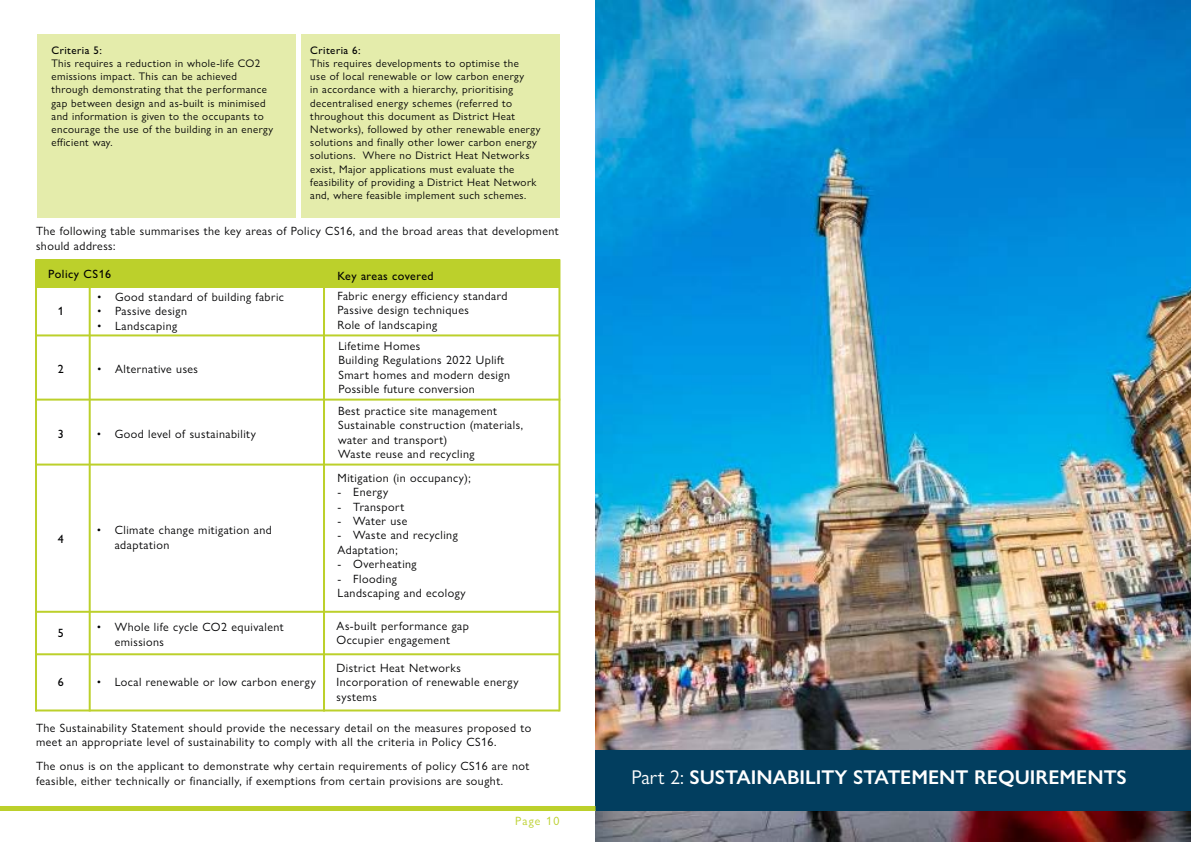
<style>
.page{position:relative;width:1191px;height:842px;background:#fff}
.page>*{position:absolute;margin:0;border:0;box-sizing:border-box;transform-origin:0 0}
.t1{font:600 20px "Gill Sans Nova";color:#fff}
.t2{font:12px/14.4px "Gill Sans Nova";letter-spacing:.04em;color:#020203}
.t3{font:500 12px "Gill Sans Nova";letter-spacing:.04em;color:#020203}
.t4{font:12px "Gill Sans Nova";letter-spacing:.1em;color:#bbd02d}
.t5{font:11px/13.2px "Gill Sans Nova";letter-spacing:.04em;color:#020203}
.t6{font:500 11px "Gill Sans Nova";letter-spacing:.04em;color:#020203}
.s1{font-weight:400}
</style>
<div class="page">
<div style="left:36px;top:259px;width:523px;height:29px;background:#bcd02b"></div>
<hr style="left:35px;top:259px;width:2px;height:452px;background:#bcd02b">
<hr style="left:89px;top:279px;width:2px;height:432px;background:#bcd02b">
<hr style="left:323px;top:275px;width:2px;height:436px;background:#bcd02b">
<hr style="left:558px;top:259px;width:2px;height:452px;background:#bcd02b">
<hr style="left:35px;top:334px;width:524px;height:2px;background:#bcd02b">
<hr style="left:36px;top:399px;width:524px;height:2px;background:#bcd02b">
<hr style="left:36px;top:464px;width:524px;height:2px;background:#bcd02b">
<hr style="left:35px;top:611px;width:524px;height:2px;background:#bcd02b">
<hr style="left:35px;top:653px;width:524px;height:2px;background:#bcd02b">
<hr style="left:36px;top:709px;width:523px;height:2px;background:#bcd02b">
<img style="left:595px;top:0;width:596px;height:842px">
<div style="left:595px;top:750px;width:596px;height:59px;background:#023e5f"></div>
<div style="left:595px;top:806px;width:596px;height:5px;background:#023e5f"></div>
<div style="left:0;top:806px;width:595px;height:5px;background:#bcd02b"></div>
<div style="left:37px;top:34px;width:258px;height:183px;background:#e4ecab"></div>
<div style="left:302px;top:34px;width:258px;height:183px;background:#e4ecab"></div>
<p class="t6" style="left:52px;top:43px;width:52px">Criteria 5:</p>
<p class="t5" style="left:52px;top:57px;width:223px">This requires a reduction in whole-life CO2 emissions impact. This can be achieved through demonstrating that the performance gap between design and as-built is minimised and information is given to the occupants to encourage the use of the building in an energy efficient way.</p>
<p class="t6" style="left:310px;top:43px;width:52px">Criteria 6:</p>
<p class="t5" style="left:310px;top:57px;width:232px">This requires developments to optimise the<br>use of local renewable or low carbon energy<br>in accordance with a hierarchy, prioritising decentralised energy schemes (referred to throughout this document as District Heat Networks), followed by other renewable energy solutions and finally other lower carbon energy solutions. Where no District Heat Networks exist, Major applications must evaluate the feasibility of providing a District Heat Network and, where feasible implement such schemes.</p>
<p class="t2" style="left:36px;top:224px;width:524px">The following table summarises the key areas of Policy CS16, and the broad areas that development should address:</p>
<p class="t3" style="left:48px;top:267px;width:64px">Policy CS16</p>
<p class="t3" style="left:337px;top:269px;width:98px">Key areas covered</p>
<p class="t3" style="left:58px;top:304px;width:7px">1</p>
<p class="t2" style="left:337px;top:288px;width:172px">Fabric energy efficiency standard<br>Passive design techniques<br>Role of landscaping</p>
<p class="t2" style="left:97px;top:290px;width:188px">• Good standard of building fabric</p>
<p class="t2" style="left:97px;top:304px;width:91px">• Passive design</p>
<p class="t2" style="left:97px;top:318px;width:81px">• Landscaping</p>
<p class="t3" style="left:58px;top:361px;width:7px">2</p>
<p class="t2" style="left:97px;top:361px;width:102px">• Alternative uses</p>
<p class="t3" style="left:58px;top:426px;width:7px">3</p>
<p class="t2" style="left:97px;top:426px;width:161px">• Good level of sustainability</p>
<p class="t3" style="left:58px;top:531px;width:7px">4</p>
<p class="t2" style="left:115px;top:523px;width:158px;text-indent:-18px">• Climate change mitigation and adaptation</p>
<p class="t2" style="left:338px;top:338px;width:173px">Lifetime Homes<br>Building Regulations 2022 Uplift<br>Smart homes and modern design<br>Possible future conversion</p>
<p class="t2" style="left:338px;top:403px;width:187px">Best practice site management<br>Sustainable construction (materials, water and transport)<br>Waste reuse and recycling</p>
<p class="t2" style="left:337px;top:470px;width:135px">Mitigation (in occupancy);</p>
<p class="t2" style="left:337px;top:485px;width:52px">- Energy</p>
<p class="t2" style="left:337px;top:499px;width:68px">- Transport</p>
<p class="t2" style="left:337px;top:514px;width:71px">- Water use</p>
<p class="t2" style="left:337px;top:528px;width:122px">- Waste and recycling<br>Adaptation;</p>
<p class="t2" style="left:337px;top:557px;width:81px">- Overheating</p>
<p class="t2" style="left:337px;top:571px;width:130px">- Flooding<br>Landscaping and ecology</p>
<p class="t3" style="left:58px;top:625px;width:7px">5</p>
<p class="t2" style="left:115px;top:620px;width:171px;text-indent:-18px">• Whole life cycle CO2 equivalent emissions</p>
<p class="t2" style="left:336px;top:618px;width:134px">As-built performance gap<br>Occupier engagement</p>
<p class="t3" style="left:58px;top:675px;width:7px">6</p>
<p class="t2" style="left:97px;top:675px;width:220px">• Local renewable or low carbon energy</p>
<p class="t2" style="left:336px;top:660px;width:183px">District Heat Networks<br>Incorporation of renewable energy systems</p>
<p class="t2" style="left:36px;top:720px;width:496px">The Sustainability Statement should provide the necessary detail on the measures proposed to meet an appropriate level of sustainability to comply with all the criteria in Policy CS16.</p>
<p class="t2" style="left:36px;top:759px;width:495px">The onus is on the applicant to demonstrate why certain requirements of policy CS16 are not feasible, either technically or financially, if exemptions from certain provisions are sought.</p>
<h1 class="t1" style="left:631px;top:765px;width:497px"><span class="s1">Part 2:</span> SUSTAINABILITY STATEMENT REQUIREMENTS</h1>
<p class="t4" style="left:515px;top:813px;width:46px">Page 10</p>
</div>
